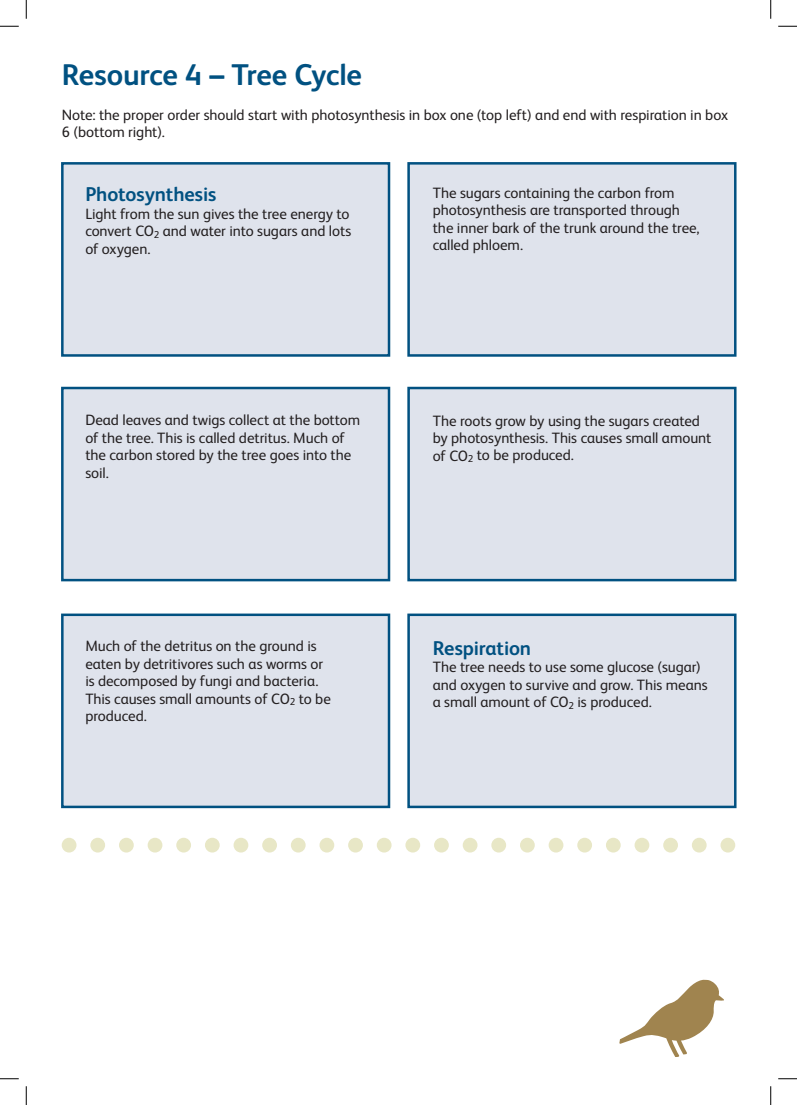
<style>
.page{position:relative;width:797px;height:1105px;background:#fff}
.page>*{position:absolute;margin:0;border:0;box-sizing:border-box;transform-origin:0 0}
.t1{font:700 30px "FS Albert";letter-spacing:-.01em;color:#015181}
.t2{font:700 20px "FS Albert";letter-spacing:-.01em;color:#015181}
.t3{font:15px/17.5px "FS Albert";letter-spacing:-.005em;color:#231f20}
</style>
<div class="page">
<div style="left:61px;top:162px;width:329px;height:195px;background:#dfe3ec;border:2px solid #015181"></div>
<div style="left:61px;top:387px;width:329px;height:194px;background:#dfe3ec;border:2px solid #015181"></div>
<div style="left:61px;top:613px;width:329px;height:195px;background:#dfe3ec;border:2px solid #015181"></div>
<div style="left:407px;top:162px;width:329px;height:195px;background:#dfe3ec;border:2px solid #015181"></div>
<div style="left:407px;top:387px;width:329px;height:194px;background:#dfe3ec;border:2px solid #015181"></div>
<div style="left:407px;top:613px;width:329px;height:195px;background:#dfe3ec;border:2px solid #015181"></div>
<div style="left:62px;top:838px;width:14px;height:14px;background:#e8e7c6;border-radius:50%"></div>
<div style="left:90px;top:838px;width:15px;height:14px;background:#e8e7c6;border-radius:50%"></div>
<div style="left:119px;top:838px;width:15px;height:14px;background:#e8e7c6;border-radius:50%"></div>
<div style="left:148px;top:838px;width:14px;height:14px;background:#e8e7c6;border-radius:50%"></div>
<div style="left:176px;top:838px;width:15px;height:14px;background:#e8e7c6;border-radius:50%"></div>
<div style="left:205px;top:838px;width:15px;height:14px;background:#e8e7c6;border-radius:50%"></div>
<div style="left:233px;top:838px;width:15px;height:14px;background:#e8e7c6;border-radius:50%"></div>
<div style="left:262px;top:838px;width:15px;height:14px;background:#e8e7c6;border-radius:50%"></div>
<div style="left:291px;top:838px;width:14px;height:14px;background:#e8e7c6;border-radius:50%"></div>
<div style="left:319px;top:838px;width:15px;height:14px;background:#e8e7c6;border-radius:50%"></div>
<div style="left:348px;top:838px;width:15px;height:14px;background:#e8e7c6;border-radius:50%"></div>
<div style="left:377px;top:838px;width:14px;height:14px;background:#e8e7c6;border-radius:50%"></div>
<div style="left:405px;top:838px;width:15px;height:14px;background:#e8e7c6;border-radius:50%"></div>
<div style="left:434px;top:838px;width:15px;height:14px;background:#e8e7c6;border-radius:50%"></div>
<div style="left:462px;top:838px;width:15px;height:14px;background:#e8e7c6;border-radius:50%"></div>
<div style="left:491px;top:838px;width:15px;height:14px;background:#e8e7c6;border-radius:50%"></div>
<div style="left:520px;top:838px;width:15px;height:14px;background:#e8e7c6;border-radius:50%"></div>
<div style="left:548px;top:838px;width:15px;height:14px;background:#e8e7c6;border-radius:50%"></div>
<div style="left:577px;top:838px;width:15px;height:14px;background:#e8e7c6;border-radius:50%"></div>
<div style="left:606px;top:838px;width:14px;height:14px;background:#e8e7c6;border-radius:50%"></div>
<div style="left:634px;top:838px;width:15px;height:14px;background:#e8e7c6;border-radius:50%"></div>
<div style="left:663px;top:838px;width:15px;height:14px;background:#e8e7c6;border-radius:50%"></div>
<div style="left:692px;top:838px;width:14px;height:14px;background:#e8e7c6;border-radius:50%"></div>
<div style="left:720px;top:838px;width:15px;height:14px;background:#e8e7c6;border-radius:50%"></div>
<svg style="left:619px;top:979px;width:105px;height:78px"></svg>
<svg style="left:0;top:25px;width:19px;height:2px"></svg>
<svg style="left:778px;top:25px;width:19px;height:2px"></svg>
<svg style="left:0;top:1078px;width:19px;height:1px"></svg>
<svg style="left:778px;top:1078px;width:19px;height:1px"></svg>
<svg style="left:25px;top:0;width:2px;height:19px"></svg>
<svg style="left:25px;top:1086px;width:2px;height:19px"></svg>
<svg style="left:770px;top:0;width:1px;height:19px"></svg>
<svg style="left:770px;top:1086px;width:1px;height:19px"></svg>
<h1 class="t1" style="left:62px;top:54px;width:302px">Resource 4 – Tree Cycle</h1>
<p class="t3" style="left:62px;top:105px;width:667px">Note: the proper order should start with photosynthesis in box one (top left) and end with respiration in box<br>6 (bottom right).</p>
<h2 class="t2" style="left:85px;top:181px;width:132px">Photosynthesis</h2>
<p class="t3" style="left:85px;top:204px;width:267px;text-align:justify">Light from the sun gives the tree energy to convert CO<sub>2</sub> and water into sugars and lots of oxygen.</p>
<p class="t3" style="left:85px;top:411px;width:276px">Dead leaves and twigs collect at the bottom of the tree. This is called detritus. Much of the carbon stored by the tree goes into the soil.</p>
<p class="t3" style="left:85px;top:636px;width:247px">Much of the detritus on the ground is eaten by detritivores such as worms or is decomposed by fungi and bacteria.<br>This causes small amounts of CO<sub>2</sub> to be produced.</p>
<p class="t3" style="left:433px;top:183px;width:268px">The sugars containing the carbon from photosynthesis are transported through the inner bark of the trunk around the tree, called phloem.</p>
<p class="t3" style="left:433px;top:411px;width:280px">The roots grow by using the sugars created by photosynthesis. This causes small amount of CO<sub>2</sub> to be produced.</p>
<h2 class="t2" style="left:433px;top:634px;width:100px">Respiration</h2>
<p class="t3" style="left:433px;top:658px;width:276px">The tree needs to use some glucose (sugar) and oxygen to survive and grow. This means a small amount of CO<sub>2</sub> is produced.</p>
</div>
